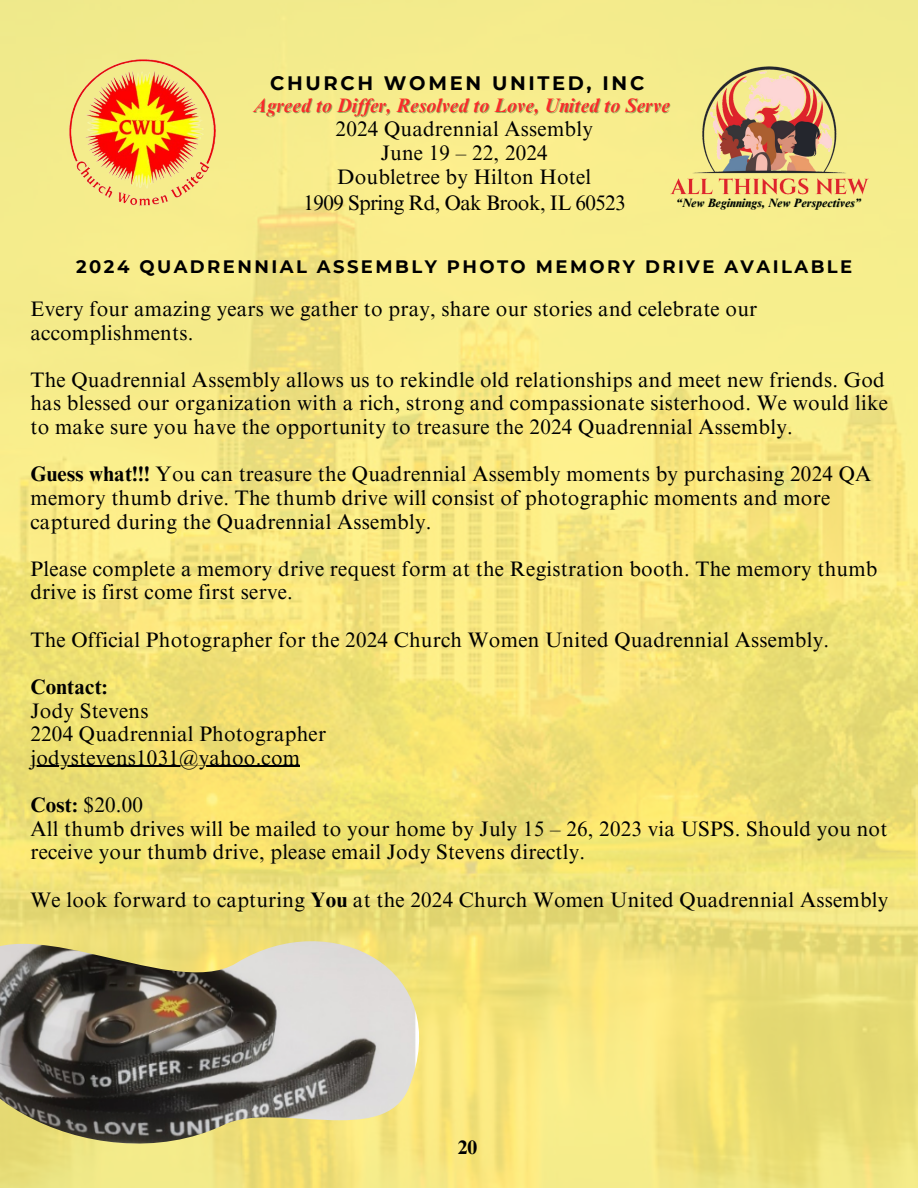
<style>
.page{position:relative;width:918px;height:1188px;background:#fff}
.page>*{position:absolute;margin:0;border:0;box-sizing:border-box;transform-origin:0 0}
.t1{font:21px/23.7px "Times NRMT Pro";letter-spacing:.01em;color:#000}
.t2{font:21px "Times NRMT Pro";letter-spacing:-.025em;color:#000}
.t3{font:700 21px "Times NRMT Pro";letter-spacing:.01em;color:#000}
.t4{font:italic 700 19.5px "Times NRMT Pro";color:#fa2a2a}
.t5{font:700 19.5px "Montserrat";letter-spacing:.135em;color:#000}
.t6{font:700 19.5px "Times NRMT Pro";color:#000}
.t7{font:700 18px "Montserrat";letter-spacing:.135em;color:#000}
.t8{font:italic 700 12px "Times NRMT Pro";color:#000}
.s1{font-weight:700}
</style>
<div class="page">
<img style="left:0;top:0;width:918px;height:1188px">
<img style="left:65px;top:58px;width:152px;height:151px">
<img style="left:667px;top:65px;width:206px;height:133px">
<hr style="left:30px;top:766px;width:270px;height:1px;background:#000">
<img style="left:0;top:941px;width:419px;height:203px">
<p class="t5" style="left:270px;top:71px;width:376px">CHURCH WOMEN UNITED, INC</p>
<p class="t4" style="left:253px;top:98px;width:419px">Agreed to Dif er, Resolved to Love, United to Serve</p>
<p class="t1" style="left:336px;top:120px;width:259px;text-align:center">2024 Quadrennial Assembly<br>June 19 – 22, 2024<br>Doubletree by Hilton Hotel</p>
<p class="t2" style="left:304px;top:195px;width:323px">1909 Spring Rd, Oak Brook, IL 60523</p>
<p class="t8" style="left:676px;top:198px;width:186px">“New Beginnings, New Perspectives”</p>
<p class="t7" style="left:76px;top:255px;width:778px">2024 QUADRENNIAL ASSEMBLY PHOTO MEMORY DRIVE AVAILABLE</p>
<p class="t1" style="left:30px;top:300px;width:728px">Every four amazing years we gather to pray, share our stories and celebrate our accomplishments.</p>
<p class="t1" style="left:30px;top:370px;width:859px">The Quadrennial Assembly allows us to rekindle old relationships and meet new friends. God has blessed our organization with a rich, strong and compassionate sisterhood. We would like to make sure you have the opportunity to treasure the 2024 Quadrennial Assembly.</p>
<p class="t1" style="left:30px;top:465px;width:842px"><span class="s1">Guess what!!!</span> You can treasure the Quadrennial Assembly moments by purchasing 2024 QA memory thumb drive. The thumb drive will consist of photographic moments and more captured during the Quadrennial Assembly.</p>
<p class="t1" style="left:30px;top:559px;width:848px">Please complete a memory drive request form at the Registration booth. The memory thumb drive is first come first serve.</p>
<p class="t1" style="left:30px;top:630px;width:800px">The Official Photographer for the 2024 Church Women United Quadrennial Assembly.</p>
<p class="t3" style="left:30px;top:679px;width:79px">Contact:</p>
<p class="t1" style="left:30px;top:701px;width:297px">Jody Stevens<br>2204 Quadrennial Photographer jodystevens1031@yahoo.com</p>
<p class="t1" style="left:30px;top:796px;width:858px"><span class="s1">Cost:</span> $20.00<br>All thumb drives will be mailed to your home by July 15 – 26, 2023 via USPS. Should you not receive your thumb drive, please email Jody Stevens directly.</p>
<p class="t1" style="left:30px;top:890px;width:859px">We look forward to capturing <span class="s1">You</span> at the 2024 Church Women United Quadrennial Assembly</p>
<p class="t6" style="left:458px;top:1140px;width:21px">20</p>
</div>
